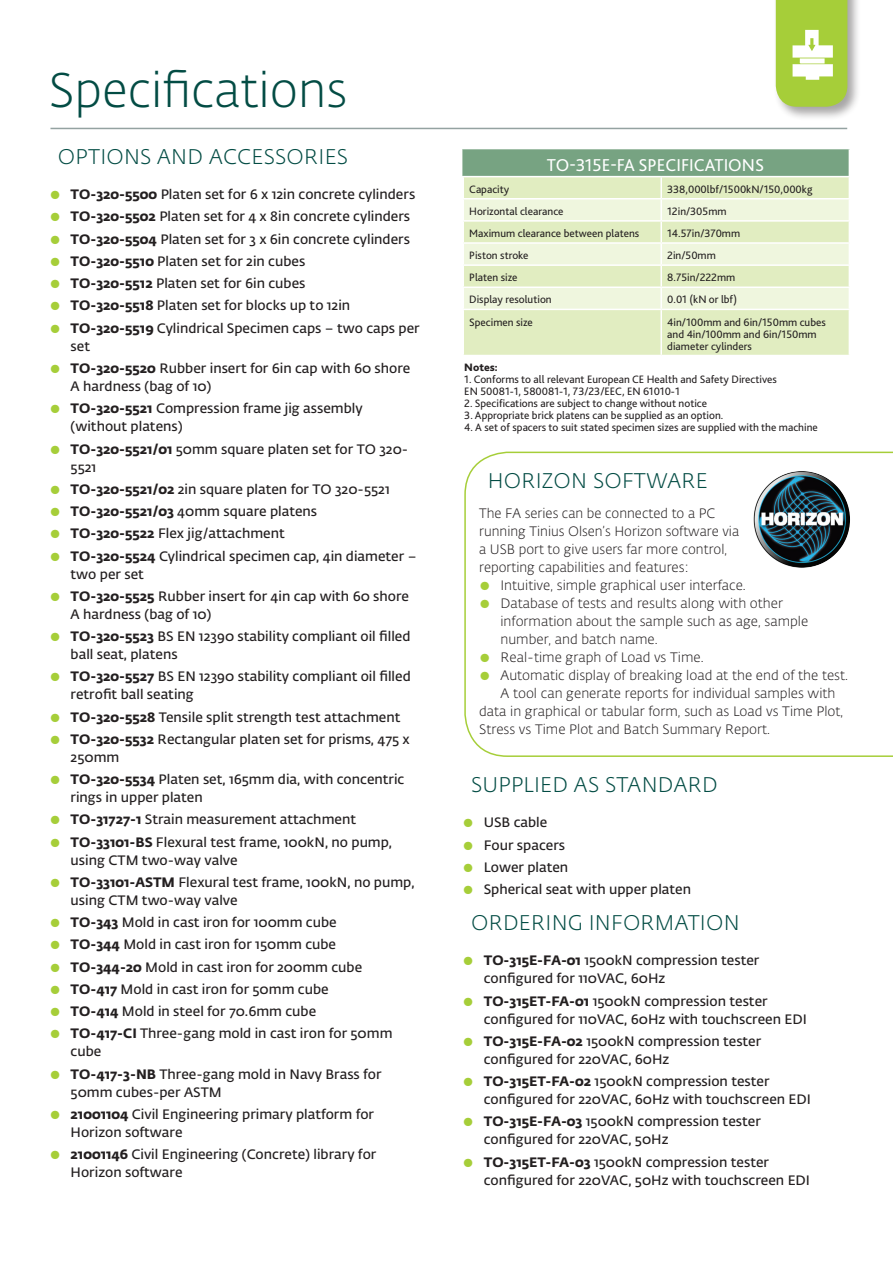
<style>
.page{position:relative;width:893px;height:1263px;background:#fff}
.page>*{position:absolute;margin:0;border:0;box-sizing:border-box;transform-origin:0 0}
.t1{font:300 48px "Fedra Sans Alt Std";color:#034c44}
.t2{font:300 21px "Fedra Sans Alt Std";letter-spacing:.01em;color:#034c44}
.t3{font:18px "Bliss 2";color:#fff}
.t4{font:600 13.5px/18px "Fedra Sans Alt Std";color:#231f20}
.t5{font:300 13.5px/18px "Fedra Sans Alt Std";color:#231f20}
.t6{font:11.25px/12px "Bliss 2";color:#231f20}
.t7{font:800 11.25px "Bliss 2";color:#231f20}
.s1{font-size:15px;color:#a6ce39}
.s2{font-weight:700}
.s3{font-weight:600;font-size:15px;color:#a6ce39}
</style>
<div class="page">
<div style="left:773px;top:0;width:89px;height:121px;background:#231f20;opacity:.4"></div>
<svg style="left:776px;top:0;width:71px;height:107px"></svg>
<hr style="left:50px;top:128px;width:797px;height:1px;background:#94a2a1">
<div style="left:464px;top:310px;width:385px;height:45px;background:#e1edc1"></div>
<svg style="left:462px;top:149px;width:388px;height:160px;background:#d6e5c6"></svg>
<hr style="left:660px;top:310px;width:2px;height:45px;background:#fff">
<svg style="left:464px;top:452px;width:429px;height:305px"></svg>
<img style="left:753px;top:471px;width:97px;height:97px;border-radius:49px">
<h1 class="t1" style="left:49px;top:61px;width:300px">Specifications</h1>
<h2 class="t2" style="left:58px;top:144px;width:292px">OPTIONS AND ACCESSORIES</h2>
<p class="t4" style="left:49px;top:186px;width:367px"><span class="s1">●</span> <span class="s2">TO-320-5500</span> Platen set for 6 x 12in concrete cylinders</p>
<p class="t4" style="left:49px;top:208px;width:362px"><span class="s1">●</span> <span class="s2">TO-320-5502</span> Platen set for 4 x 8in concrete cylinders</p>
<p class="t4" style="left:49px;top:230px;width:362px"><span class="s1">●</span> <span class="s2">TO-320-5504</span> Platen set for 3 x 6in concrete cylinders</p>
<p class="t4" style="left:49px;top:252px;width:257px"><span class="s1">●</span> <span class="s2">TO-320-5510</span> Platen set for 2in cubes</p>
<p class="t4" style="left:49px;top:275px;width:258px"><span class="s1">●</span> <span class="s2">TO-320-5512</span> Platen set for 6in cubes</p>
<p class="t4" style="left:49px;top:297px;width:302px"><span class="s1">●</span> <span class="s2">TO-320-5518</span> Platen set for blocks up to 12in</p>
<p class="t4" style="left:71px;top:319px;width:351px;text-indent:-21px"><span class="s1">●</span> <span class="s2">TO-320-5519</span> Cylindrical Specimen caps – two caps per set</p>
<p class="t4" style="left:71px;top:359px;width:341px;text-indent:-21px"><span class="s1">●</span> <span class="s2">TO-320-5520</span> Rubber insert for 6in cap with 60 shore<br>A hardness (bag of 10)</p>
<p class="t4" style="left:71px;top:400px;width:294px;text-indent:-21px"><span class="s1">●</span> <span class="s2">TO-320-5521</span> Compression frame jig assembly (without platens)</p>
<p class="t4" style="left:71px;top:440px;width:339px;text-indent:-21px"><span class="s1">●</span> <span class="s2">TO-320-5521/01</span> 50mm square platen set for TO 320-<br>5521</p>
<p class="t4" style="left:49px;top:480px;width:342px"><span class="s1">●</span> <span class="s2">TO-320-5521/02</span> 2in square platen for TO 320-5521</p>
<p class="t4" style="left:49px;top:502px;width:269px"><span class="s1">●</span> <span class="s2">TO-320-5521/03</span> 40mm square platens</p>
<p class="t4" style="left:49px;top:525px;width:237px"><span class="s1">●</span> <span class="s2">TO-320-5522</span> Flex jig/attachment</p>
<p class="t4" style="left:71px;top:547px;width:347px;text-indent:-21px"><span class="s1">●</span> <span class="s2">TO-320-5524</span> Cylindrical specimen cap, 4in diameter – two per set</p>
<p class="t4" style="left:71px;top:587px;width:340px;text-indent:-21px"><span class="s1">●</span> <span class="s2">TO-320-5525</span> Rubber insert for 4in cap with 60 shore<br>A hardness (bag of 10)</p>
<p class="t4" style="left:71px;top:627px;width:341px;text-indent:-21px"><span class="s1">●</span> <span class="s2">TO-320-5523</span> BS EN 12390 stability compliant oil filled ball seat, platens</p>
<p class="t4" style="left:71px;top:668px;width:342px;text-indent:-21px"><span class="s1">●</span> <span class="s2">TO-320-5527</span> BS EN 12390 stability compliant oil filled retrofit ball seating</p>
<p class="t4" style="left:49px;top:708px;width:353px"><span class="s1">●</span> <span class="s2">TO-320-5528</span> Tensile split strength test attachment</p>
<p class="t4" style="left:71px;top:730px;width:341px;text-indent:-21px"><span class="s1">●</span> <span class="s2">TO-320-5532</span> Rectangular platen set for prisms, 475 x<br>250mm</p>
<p class="t4" style="left:71px;top:770px;width:335px;text-indent:-21px"><span class="s1">●</span> <span class="s2">TO-320-5534</span> Platen set, 165mm dia, with concentric rings in upper platen</p>
<p class="t4" style="left:49px;top:811px;width:308px"><span class="s1">●</span> <span class="s2">TO-31727-1</span> Strain measurement attachment</p>
<p class="t4" style="left:71px;top:833px;width:323px;text-indent:-21px"><span class="s1">●</span> <span class="s2">TO-33101-BS</span> Flexural test frame, 100kN, no pump, using CTM two-way valve</p>
<p class="t4" style="left:71px;top:873px;width:346px;text-indent:-21px"><span class="s1">●</span> <span class="s2">TO-33101-ASTM</span> Flexural test frame, 100kN, no pump, using CTM two-way valve</p>
<p class="t4" style="left:49px;top:913px;width:289px"><span class="s1">●</span> <span class="s2">TO-343</span> Mold in cast iron for 100mm cube</p>
<p class="t4" style="left:49px;top:936px;width:288px"><span class="s1">●</span> <span class="s2">TO-344</span> Mold in cast iron for 150mm cube</p>
<p class="t4" style="left:49px;top:958px;width:314px"><span class="s1">●</span> <span class="s2">TO-344-20</span> Mold in cast iron for 200mm cube</p>
<p class="t4" style="left:49px;top:980px;width:281px"><span class="s1">●</span> <span class="s2">TO-417</span> Mold in cast iron for 50mm cube</p>
<p class="t4" style="left:49px;top:1002px;width:268px"><span class="s1">●</span> <span class="s2">TO-414</span> Mold in steel for 70.6mm cube</p>
<p class="t4" style="left:71px;top:1025px;width:323px;text-indent:-21px"><span class="s1">●</span> <span class="s2">TO-417-CI</span> Three-gang mold in cast iron for 50mm cube</p>
<p class="t4" style="left:71px;top:1065px;width:313px;text-indent:-21px"><span class="s1">●</span> <span class="s2">TO-417-3-NB</span> Three-gang mold in Navy Brass for<br>50mm cubes-per ASTM</p>
<p class="t4" style="left:71px;top:1105px;width:305px;text-indent:-21px"><span class="s1">●</span> <span class="s2">21001104</span> Civil Engineering primary platform for<br>Horizon software</p>
<p class="t4" style="left:71px;top:1145px;width:307px;text-indent:-21px"><span class="s1">●</span> <span class="s2">21001146</span> Civil Engineering (Concrete) library for<br>Horizon software</p>
<h3 class="t3" style="left:547px;top:154px;width:219px">TO-315E-FA SPECIFICATIONS</h3>
<p class="t6" style="left:469px;top:183px;width:42px">Capacity</p>
<p class="t6" style="left:667px;top:183px;width:147px">338,000lbf/1500kN/150,000kg</p>
<p class="t6" style="left:469px;top:205px;width:96px">Horizontal clearance</p>
<p class="t6" style="left:667px;top:205px;width:61px">12in/305mm</p>
<p class="t6" style="left:469px;top:227px;width:172px">Maximum clearance between platens</p>
<p class="t6" style="left:667px;top:227px;width:74px">14.57in/370mm</p>
<p class="t6" style="left:469px;top:249px;width:61px">Piston stroke</p>
<p class="t6" style="left:667px;top:249px;width:50px">2in/50mm</p>
<p class="t6" style="left:469px;top:271px;width:50px">Platen size</p>
<p class="t6" style="left:667px;top:271px;width:70px">8.75in/222mm</p>
<p class="t6" style="left:469px;top:293px;width:84px">Display resolution</p>
<p class="t6" style="left:667px;top:293px;width:71px">0.01 (kN or lbf)</p>
<p class="t6" style="left:469px;top:315px;width:65px">Specimen size</p>
<p class="t6" style="left:667px;top:315px;width:160px">4in/100mm and 6in/150mm cubes and 4in/100mm and 6in/150mm diameter cylinders</p>
<p class="t7" style="left:464px;top:360px;width:35px">Notes:</p>
<p class="t6" style="left:464px;top:373px;width:314px">1. Conforms to all relevant European CE Health and Safety Directives<br>EN 50081-1, 580081-1, 73/23/EEC, EN 61010-1</p>
<p class="t6" style="left:464px;top:397px;width:244px">2. Specifications are subject to change without notice</p>
<p class="t6" style="left:464px;top:409px;width:261px">3. Appropriate brick platens can be supplied as an option.</p>
<p class="t6" style="left:464px;top:421px;width:355px">4. A set of spacers to suit stated specimen sizes are supplied with the machine</p>
<h2 class="t2" style="left:488px;top:468px;width:222px">HORIZON SOFTWARE</h2>
<p class="t5" style="left:479px;top:505px;width:261px">The FA series can be connected to a PC running Tinius Olsen’s Horizon software via a USB port to give users far more control, reporting capabilities and features:</p>
<p class="t5" style="left:479px;top:577px;width:268px"><span class="s3">●</span> Intuitive, simple graphical user interface.</p>
<p class="t5" style="left:500px;top:595px;width:309px;text-indent:-21px"><span class="s3">●</span> Database of tests and results along with other information about the sample such as age, sample number, and batch name.</p>
<p class="t5" style="left:479px;top:649px;width:226px"><span class="s3">●</span> Real-time graph of Load vs Time.</p>
<p class="t5" style="left:479px;top:667px;width:370px"><span class="s3">●</span> Automatic display of breaking load at the end of the test.</p>
<p class="t5" style="left:500px;top:685px;width:336px">A tool can generate reports for individual samples with</p>
<p class="t5" style="left:479px;top:703px;width:366px">data in graphical or tabular form, such as Load vs Time Plot,</p>
<p class="t5" style="left:479px;top:721px;width:292px">Stress vs Time Plot and Batch Summary Report.</p>
<h2 class="t2" style="left:471px;top:772px;width:248px">SUPPLIED AS STANDARD</h2>
<p class="t4" style="left:462px;top:814px;width:86px"><span class="s1">●</span> USB cable</p>
<p class="t4" style="left:462px;top:836px;width:104px"><span class="s1">●</span> Four spacers</p>
<p class="t4" style="left:462px;top:858px;width:107px"><span class="s1">●</span> Lower platen</p>
<p class="t4" style="left:462px;top:881px;width:230px"><span class="s1">●</span> Spherical seat with upper platen</p>
<h2 class="t2" style="left:471px;top:910px;width:270px">ORDERING INFORMATION</h2>
<p class="t4" style="left:484px;top:952px;width:277px;text-indent:-21px"><span class="s1">●</span> <span class="s2">TO-315E-FA-01</span> 1500kN compression tester configured for 110VAC, 60Hz</p>
<p class="t4" style="left:484px;top:992px;width:325px;text-indent:-21px"><span class="s1">●</span> <span class="s2">TO-315ET-FA-01</span> 1500kN compression tester configured for 110VAC, 60Hz with touchscreen EDI</p>
<p class="t4" style="left:484px;top:1032px;width:279px;text-indent:-21px"><span class="s1">●</span> <span class="s2">TO-315E-FA-02</span> 1500kN compression tester configured for 220VAC, 60Hz</p>
<p class="t4" style="left:484px;top:1072px;width:329px;text-indent:-21px"><span class="s1">●</span> <span class="s2">TO-315ET-FA-02</span> 1500kN compression tester configured for 220VAC, 60Hz with touchscreen EDI</p>
<p class="t4" style="left:484px;top:1113px;width:279px;text-indent:-21px"><span class="s1">●</span> <span class="s2">TO-315E-FA-03</span> 1500kN compression tester configured for 220VAC, 50Hz</p>
<p class="t4" style="left:484px;top:1153px;width:328px;text-indent:-21px"><span class="s1">●</span> <span class="s2">TO-315ET-FA-03</span> 1500kN compression tester configured for 220VAC, 50Hz with touchscreen EDI</p>
</div>
